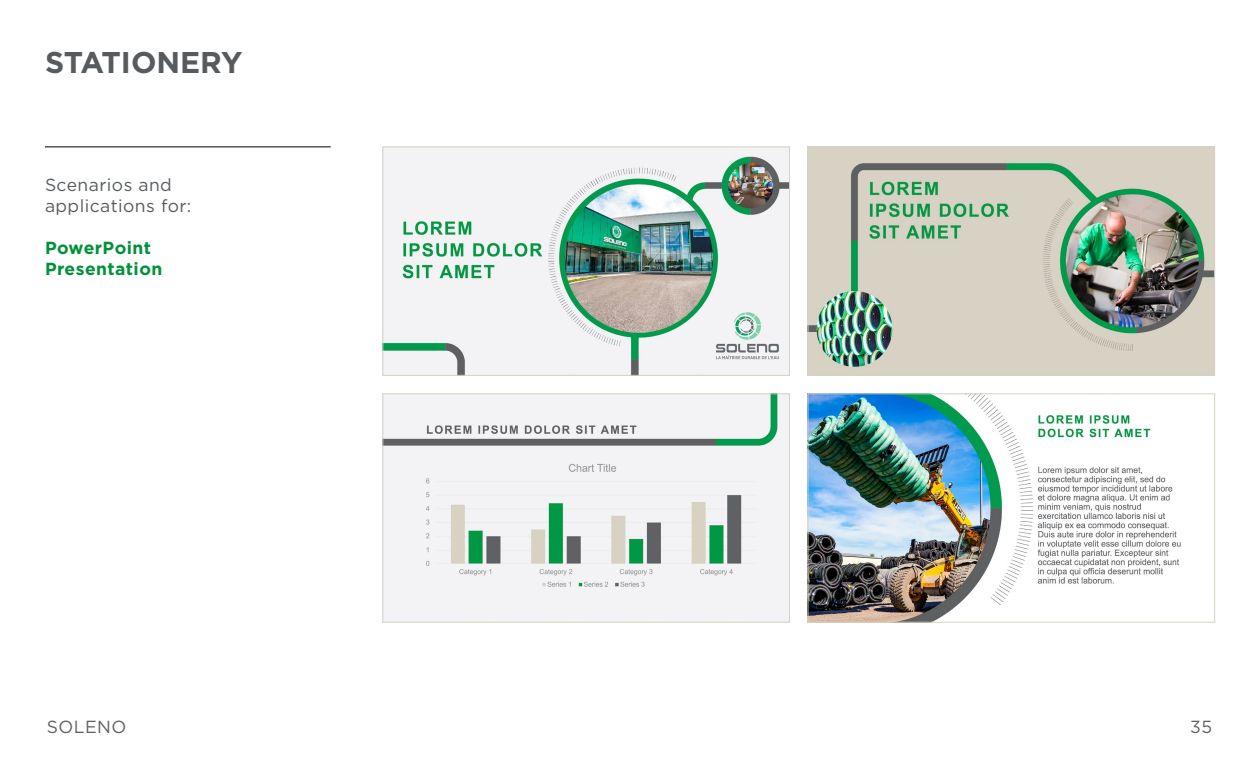
<style>
.page{position:relative;width:1260px;height:765px;background:#fff}
.page>*{position:absolute;margin:0;border:0;box-sizing:border-box;transform-origin:0 0}
.t1{font:700 30px "Gotham";color:#575b5e}
.t2{font:17.5px/21px "Gotham";letter-spacing:.025em;color:#575b5e}
.t3{font:700 17.5px "Gotham";letter-spacing:.025em;color:#009139}
.t4{font:17.5px "Gotham";letter-spacing:.025em;color:#5f6062}
</style>
<div class="page">
<img style="left:810px;top:149px;width:403px;height:225px">
<div style="left:808px;top:147px;width:407px;height:229px;border:1px solid #d6d1c3"></div>
<img style="left:810px;top:395px;width:371px;height:226px">
<div style="left:808px;top:393px;width:407px;height:230px;border:1px solid #d6d1c3"></div>
<img style="left:384px;top:149px;width:404px;height:225px">
<div style="left:382px;top:147px;width:408px;height:229px;border:1px solid #d6d1c3"></div>
<img style="left:384px;top:395px;width:404px;height:226px">
<div style="left:382px;top:393px;width:408px;height:230px;border:1px solid #d6d1c3"></div>
<hr style="left:45px;top:147px;width:286px;height:1px;background:#000">
<p class="t1" style="left:45px;top:45px;width:199px">STATIONERY</p>
<p class="t2" style="left:45px;top:174px;width:148px">Scenarios and applications for:</p>
<p class="t3" style="left:45px;top:238px;width:108px">PowerPoint</p>
<p class="t3" style="left:45px;top:259px;width:119px">Presentation</p>
<p class="t4" style="left:47px;top:715px;width:81px">SOLENO</p>
<p class="t4" style="left:1190px;top:715px;width:23px">35</p>
</div>
